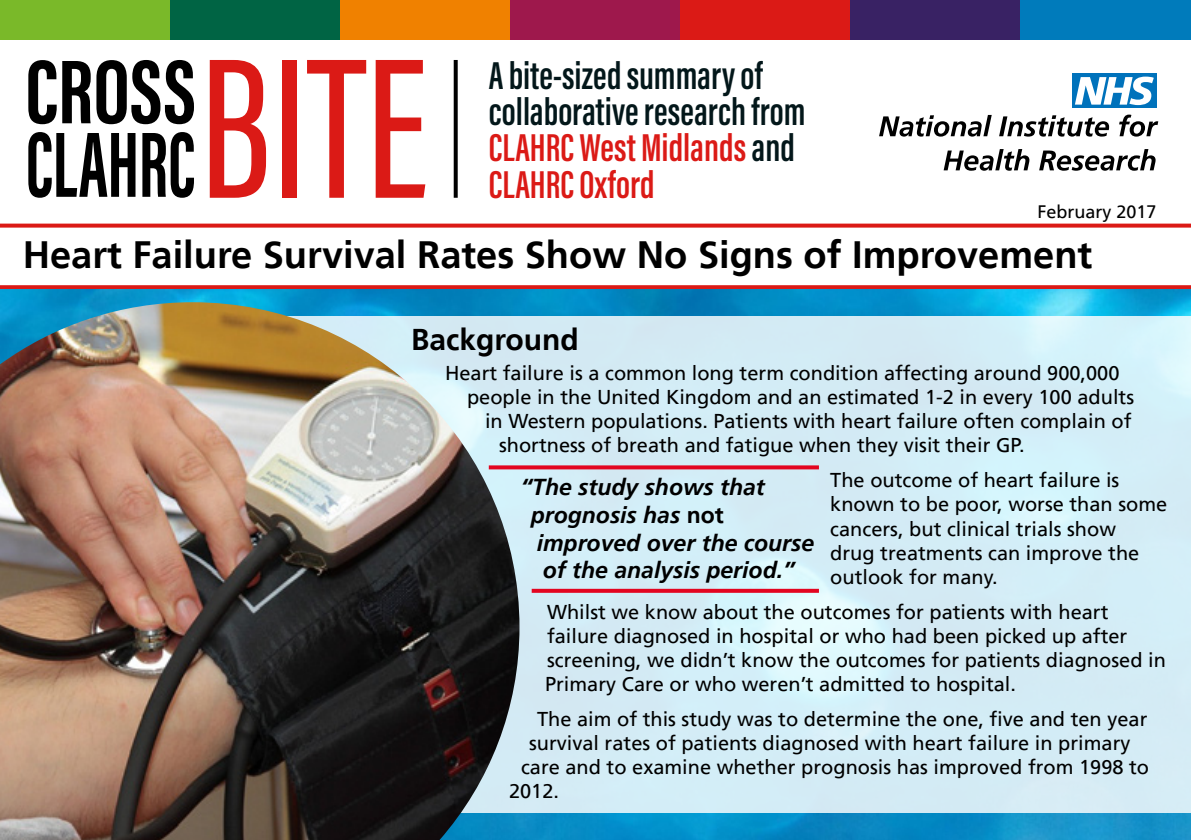
<style>
.page{position:relative;width:1191px;height:840px;background:#fff}
.page>*{position:absolute;margin:0;border:0;box-sizing:border-box;transform-origin:0 0}
.t1{font:600 40px/36px "Acumin Pro Extra Cond";color:#03171a}
.t2{font:700 38px "Frutiger";color:#000}
.t3{font:700 30px "Frutiger";color:#000}
.t4{font:italic 700 23px "Frutiger";color:#000}
.t5{font:20px/24px "Frutiger";color:#000}
.t6{font:18px "Frutiger";color:#000}
.s1{color:#db1a16}
.s2{font-style:normal}
</style>
<div class="page">
<svg style="left:879px;top:115px;width:112px;height:21px"></svg>
<svg style="left:999px;top:115px;width:110px;height:21px"></svg>
<svg style="left:1119px;top:114px;width:39px;height:22px"></svg>
<svg style="left:943px;top:149px;width:86px;height:22px"></svg>
<svg style="left:1039px;top:149px;width:116px;height:22px"></svg>
<div style="left:1072px;top:74px;width:85px;height:34px;background:#0072bb"></div>
<svg style="left:1075px;top:77px;width:78px;height:28px"></svg>
<div style="left:0;top:0;width:170px;height:40px;background:#7ab929"></div>
<div style="left:170px;top:0;width:170px;height:40px;background:#006444"></div>
<div style="left:340px;top:0;width:170px;height:40px;background:#f08100"></div>
<div style="left:510px;top:0;width:170px;height:40px;background:#9e184c"></div>
<div style="left:680px;top:0;width:170px;height:40px;background:#db1a16"></div>
<div style="left:850px;top:0;width:170px;height:40px;background:#392264"></div>
<div style="left:1020px;top:0;width:171px;height:40px;background:#007bbb"></div>
<svg style="left:28px;top:60px;width:166px;height:64px"></svg>
<svg style="left:28px;top:132px;width:107px;height:66px"></svg>
<svg style="left:142px;top:132px;width:52px;height:66px"></svg>
<svg style="left:210px;top:60px;width:56px;height:138px"></svg>
<div style="left:282px;top:60px;width:14px;height:138px;background:#db1a16"></div>
<svg style="left:307px;top:60px;width:59px;height:138px"></svg>
<svg style="left:376px;top:60px;width:49px;height:138px"></svg>
<svg style="left:454px;top:60px;width:4px;height:138px"></svg>
<svg style="left:0;top:223px;width:1191px;height:4px;background:#e03c39"></svg>
<svg style="left:0;top:285px;width:1191px;height:4px;background:#dc2521"></svg>
<img style="left:0;top:289px;width:1191px;height:550px">
<div style="left:179px;top:316px;width:1012px;height:496px;background:#d3ecf6"></div>
<img style="left:0;top:302px;width:519px;height:537px">
<svg style="left:489px;top:465px;width:330px;height:4px"></svg>
<svg style="left:532px;top:588px;width:287px;height:4px"></svg>
<h1 class="t1" style="left:489px;top:58px;width:318px">A bite-sized summary of collaborative research from<br><span class="s1">CLAHRC West Midlands</span> and<br><span class="s1">CLAHRC Oxford</span></h1>
<p class="t6" style="left:1037px;top:201px;width:121px">February 2017</p>
<h2 class="t2" style="left:23px;top:232px;width:1071px">Heart Failure Survival Rates Show No Signs of Improvement</h2>
<h3 class="t3" style="left:411px;top:322px;width:169px">Background</h3>
<p class="t5" style="left:445px;top:361px;width:676px">Heart failure is a common long term condition affecting around 900,000</p>
<p class="t5" style="left:467px;top:385px;width:668px">people in the United Kingdom and an estimated 1-2 in every 100 adults</p>
<p class="t5" style="left:485px;top:409px;width:648px">in Western populations. Patients with heart failure often complain of</p>
<p class="t5" style="left:499px;top:433px;width:527px">shortness of breath and fatigue when they visit their GP.</p>
<p class="t5" style="left:830px;top:468px;width:338px">The outcome of heart failure is known to be poor, worse than some cancers, but clinical trials show<br>drug treatments can improve the outlook for many.</p>
<p class="t5" style="left:545px;top:599px;width:622px">Whilst we know about the outcomes for patients with heart failure diagnosed in hospital or who had been picked up after screening, we didn’t know the outcomes for patients diagnosed in Primary Care or who weren’t admitted to hospital.</p>
<p class="t5" style="left:537px;top:707px;width:612px">The aim of this study was to determine the one, five and ten year</p>
<p class="t5" style="left:529px;top:731px;width:603px">survival rates of patients diagnosed with heart failure in primary</p>
<p class="t5" style="left:521px;top:755px;width:629px">care and to examine whether prognosis has improved from 1998 to</p>
<p class="t5" style="left:509px;top:779px;width:52px">2012.</p>
<p class="t4" style="left:521px;top:473px;width:246px">“The study shows that</p>
<p class="t4" style="left:531px;top:501px;width:194px">prognosis has <span class="s2">not</span></p>
<p class="t4" style="left:537px;top:529px;width:279px">improved over the course</p>
<p class="t4" style="left:543px;top:556px;width:253px">of the analysis period.”</p>
</div>
